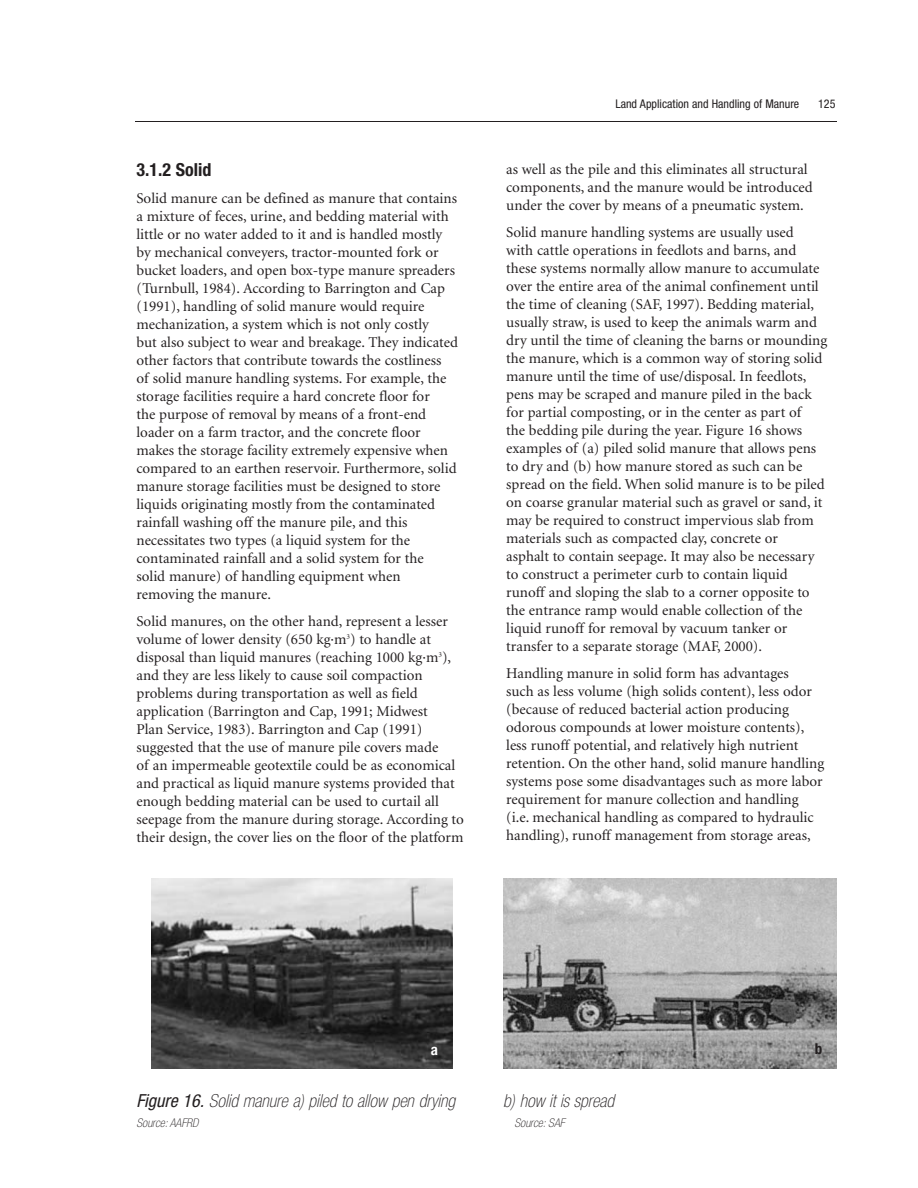
<style>
.page{position:relative;width:918px;height:1188px;background:#fff}
.page>*{position:absolute;margin:0;border:0;box-sizing:border-box;transform-origin:0 0}
.t1{font:italic 100 condensed 18px "Helvetica Neue";color:#231f20}
.t2{font:700 condensed 18px "Helvetica Neue";color:#231f20}
.t3{font:15px/18px "Minion";color:#231f20}
.t4{font:700 condensed 15px "Helvetica Neue";color:#fff}
.t5{font:700 condensed 15px "Helvetica Neue";color:#231f20}
.t6{font:condensed 12px "Helvetica Neue";color:#231f20}
.t7{font:italic 100 condensed 12px "Helvetica Neue";color:#231f20}
.s1{font-weight:400}
</style>
<div class="page">
<hr style="left:135px;top:121px;width:702px;height:1px;background:#231f20">
<img style="left:152px;top:878px;width:300px;height:190px">
<img style="left:503px;top:878px;width:334px;height:190px">
<p class="t2" style="left:136px;top:163px;width:76px">3.1.2 Solid</p>
<p class="t3" style="left:136px;top:191px;width:323px">Solid manure can be defined as manure that contains a mixture of feces, urine, and bedding material with little or no water added to it and is handled mostly by mechanical conveyers, tractor-mounted fork or bucket loaders, and open box-type manure spreaders (Turnbull, 1984). According to Barrington and Cap (1991), handling of solid manure would require mechanization, a system which is not only costly<br>but also subject to wear and breakage. They indicated other factors that contribute towards the costliness<br>of solid manure handling systems. For example, the storage facilities require a hard concrete floor for<br>the purpose of removal by means of a front-end loader on a farm tractor, and the concrete floor makes the storage facility extremely expensive when compared to an earthen reservoir. Furthermore, solid manure storage facilities must be designed to store liquids originating mostly from the contaminated rainfall washing off the manure pile, and this necessitates two types (a liquid system for the contaminated rainfall and a solid system for the<br>solid manure) of handling equipment when removing the manure.</p>
<p class="t3" style="left:136px;top:614px;width:329px">Solid manures, on the other hand, represent a lesser volume of lower density (650 kg·m<sup>3</sup>) to handle at disposal than liquid manures (reaching 1000 kg·m<sup>3</sup>), and they are less likely to cause soil compaction problems during transportation as well as field application (Barrington and Cap, 1991; Midwest<br>Plan Service, 1983). Barrington and Cap (1991) suggested that the use of manure pile covers made<br>of an impermeable geotextile could be as economical and practical as liquid manure systems provided that enough bedding material can be used to curtail all seepage from the manure during storage. According to their design, the cover lies on the floor of the platform</p>
<p class="t6" style="left:615px;top:100px;width:185px">Land Application and Handling of Manure</p>
<p class="t6" style="left:818px;top:100px;width:19px">125</p>
<p class="t3" style="left:506px;top:162px;width:308px">as well as the pile and this eliminates all structural components, and the manure would be introduced under the cover by means of a pneumatic system.</p>
<p class="t3" style="left:506px;top:225px;width:323px">Solid manure handling systems are usually used<br>with cattle operations in feedlots and barns, and these systems normally allow manure to accumulate over the entire area of the animal confinement until the time of cleaning (SAF, 1997). Bedding material, usually straw, is used to keep the animals warm and dry until the time of cleaning the barns or mounding the manure, which is a common way of storing solid manure until the time of use/disposal. In feedlots, pens may be scraped and manure piled in the back for partial composting, or in the center as part of<br>the bedding pile during the year. Figure 16 shows examples of (a) piled solid manure that allows pens to dry and (b) how manure stored as such can be spread on the field. When solid manure is to be piled on coarse granular material such as gravel or sand, it may be required to construct impervious slab from materials such as compacted clay, concrete or<br>asphalt to contain seepage. It may also be necessary to construct a perimeter curb to contain liquid runoff and sloping the slab to a corner opposite to the entrance ramp would enable collection of the liquid runoff for removal by vacuum tanker or transfer to a separate storage (MAF, 2000).</p>
<p class="t3" style="left:506px;top:666px;width:320px">Handling manure in solid form has advantages<br>such as less volume (high solids content), less odor (because of reduced bacterial action producing odorous compounds at lower moisture contents), less runoff potential, and relatively high nutrient retention. On the other hand, solid manure handling systems pose some disadvantages such as more labor requirement for manure collection and handling (i.e. mechanical handling as compared to hydraulic handling), runoff management from storage areas,</p>
<p class="t4" style="left:431px;top:1044px;width:9px">a</p>
<p class="t5" style="left:815px;top:1044px;width:9px">b</p>
<p class="t1" style="left:136px;top:1094px;width:320px"><span class="s1">Figure 16.</span> Solid manure a) piled to allow pen drying</p>
<p class="t1" style="left:503px;top:1094px;width:112px">b) how it is spread</p>
<p class="t7" style="left:136px;top:1118px;width:64px">Source: AAFRD</p>
<p class="t7" style="left:514px;top:1118px;width:52px">Source: SAF</p>
</div>
